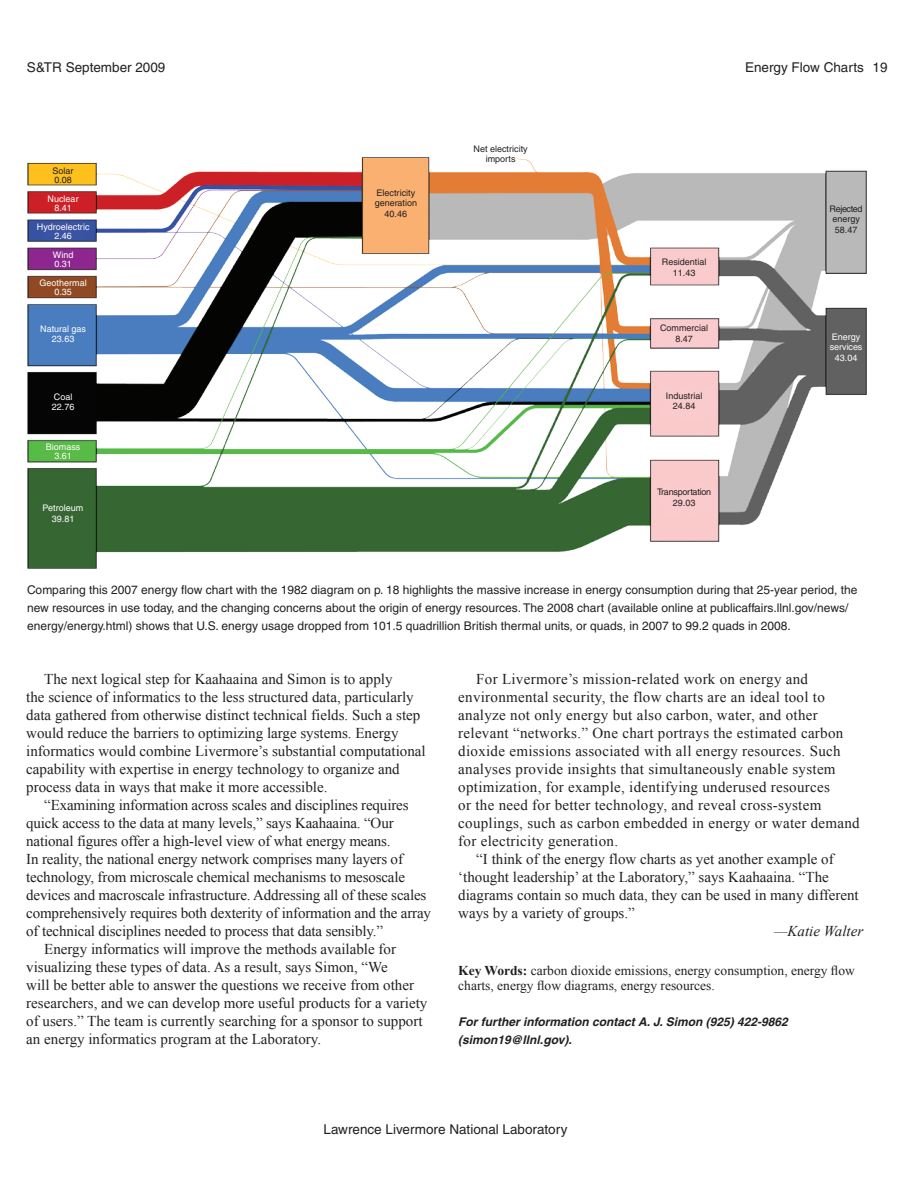
<style>
.page{position:relative;width:918px;height:1188px;background:#fff}
.page>*{position:absolute;margin:0;border:0;box-sizing:border-box;transform-origin:0 0}
.t1{font:15px/18px "Times New Roman";color:#231f20}
.t2{font:15px "Times New Roman";letter-spacing:.02em;color:#231f20}
.t3{font:italic 15px "Times New Roman";color:#231f20}
.t4{font:13.5px/15px "Times New Roman";color:#231f20}
.t5{font:13.5px "Helvetica";color:#231f20}
.t6{font:12px/18px "Helvetica";color:#231f20}
.t7{font:italic 700 12px/18px "Helvetica";color:#231f20}
.t8{font:9px/10.5px "Helvetica";color:#fff;text-align:center}
.t9{font:9px/10.5px "Helvetica";color:#231f20;text-align:center}
.t10{font:9px/10.5px "Helvetica";letter-spacing:-.02em;color:#231f20;text-align:center}
.t11{font:9px/10.5px "Helvetica";letter-spacing:-.025em;color:#231f20;text-align:center}
.s1{font-weight:700}
</style>
<div class="page">
<img style="left:27px;top:157px;width:840px;height:412px">
<p class="t5" style="left:27px;top:59px;width:140px">S&amp;TR September 2009</p>
<p class="t5" style="left:745px;top:59px;width:120px">Energy Flow Charts</p>
<p class="t5" style="left:873px;top:59px;width:17px">19</p>
<p class="t9" style="left:53px;top:166px;width:23px;line-height:9px;text-align:left">Solar<br>0.08</p>
<p class="t8" style="left:48px;top:194px;width:33px;line-height:9px">Nuclear<br>8.41</p>
<p class="t8" style="left:37px;top:223px;width:54px;line-height:9px">Hydroelectric<br>2.46</p>
<p class="t8" style="left:53px;top:251px;width:22px;line-height:9px;text-align:left">Wind<br>0.31</p>
<p class="t8" style="left:40px;top:279px;width:49px;line-height:9px">Geothermal<br>0.35</p>
<p class="t8" style="left:40px;top:323px;width:47px">Natural gas<br>23.63</p>
<p class="t8" style="left:52px;top:391px;width:24px;text-align:left">Coal<br>22.76</p>
<p class="t8" style="left:46px;top:443px;width:36px;line-height:9px">Biomass<br>3.61</p>
<p class="t8" style="left:43px;top:503px;width:42px">Petroleum<br>39.81</p>
<p class="t9" style="left:375px;top:187px;width:44px">Electricity generation<br>40.46</p>
<p class="t9" style="left:474px;top:143px;width:56px">Net electricity imports</p>
<p class="t9" style="left:662px;top:257px;width:46px">Residential<br>11.43</p>
<p class="t9" style="left:660px;top:323px;width:49px">Commercial<br>8.47</p>
<p class="t9" style="left:666px;top:390px;width:38px">Industrial<br>24.84</p>
<p class="t11" style="left:657px;top:487px;width:56px">Transportation<br>29.03</p>
<p class="t10" style="left:830px;top:203px;width:34px">Rejected energy<br>58.47</p>
<p class="t8" style="left:830px;top:331px;width:34px">Energy services<br>43.04</p>
<p class="t6" style="left:27px;top:581px;width:832px">Comparing this 2007 energy flow chart with the 1982 diagram on p. 18 highlights the massive increase in energy consumption during that 25-year period, the new resources in use today, and the changing concerns about the origin of energy resources. The 2008 chart (available online at publicaffairs.llnl.gov/news/ energy/energy.html) shows that U.S. energy usage dropped from 101.5 quadrillion British thermal units, or quads, in 2007 to 99.2 quads in 2008.</p>
<p class="t1" style="left:26px;top:670px;width:401px;text-indent:18px">The next logical step for Kaahaaina and Simon is to apply<br>the science of informatics to the less structured data, particularly data gathered from otherwise distinct technical fields. Such a step would reduce the barriers to optimizing large systems. Energy informatics would combine Livermore’s substantial computational capability with expertise in energy technology to organize and process data in ways that make it more accessible.</p>
<p class="t1" style="left:44px;top:796px;width:366px">“Examining information across scales and disciplines requires</p>
<p class="t1" style="left:26px;top:814px;width:369px">quick access to the data at many levels,” says Kaahaaina. “Our</p>
<p class="t1" style="left:26px;top:832px;width:366px">national figures offer a high-level view of what energy means.</p>
<p class="t1" style="left:26px;top:850px;width:378px">In reality, the national energy network comprises many layers of</p>
<p class="t1" style="left:26px;top:868px;width:380px">technology, from microscale chemical mechanisms to mesoscale</p>
<p class="t1" style="left:26px;top:886px;width:402px">devices and macroscale infrastructure. Addressing all of these scales</p>
<p class="t1" style="left:26px;top:904px;width:406px">comprehensively requires both dexterity of information and the array</p>
<p class="t1" style="left:26px;top:922px;width:358px">of technical disciplines needed to process that data sensibly.”</p>
<p class="t1" style="left:44px;top:940px;width:353px">Energy informatics will improve the methods available for</p>
<p class="t1" style="left:26px;top:958px;width:363px">visualizing these types of data. As a result, says Simon, “We</p>
<p class="t1" style="left:26px;top:976px;width:389px">will be better able to answer the questions we receive from other</p>
<p class="t1" style="left:26px;top:994px;width:403px">researchers, and we can develop more useful products for a variety</p>
<p class="t1" style="left:26px;top:1012px;width:398px">of users.” The team is currently searching for a sponsor to support</p>
<p class="t1" style="left:26px;top:1030px;width:296px">an energy informatics program at the Laboratory.</p>
<p class="t2" style="left:476px;top:669px;width:333px">For Livermore’s mission-related work on energy and</p>
<p class="t2" style="left:458px;top:687px;width:368px">environmental security, the flow charts are an ideal tool to</p>
<p class="t2" style="left:458px;top:705px;width:361px">analyze not only energy but also carbon, water, and other</p>
<p class="t2" style="left:458px;top:723px;width:387px">relevant “networks.” One chart portrays the estimated carbon</p>
<p class="t2" style="left:458px;top:741px;width:384px">dioxide emissions associated with all energy resources. Such</p>
<p class="t2" style="left:458px;top:759px;width:379px">analyses provide insights that simultaneously enable system</p>
<p class="t2" style="left:458px;top:777px;width:373px">optimization, for example, identifying underused resources</p>
<p class="t2" style="left:458px;top:795px;width:365px">or the need for better technology, and reveal cross-system</p>
<p class="t2" style="left:458px;top:813px;width:403px">couplings, such as carbon embedded in energy or water demand</p>
<p class="t2" style="left:458px;top:831px;width:161px">for electricity generation.</p>
<p class="t1" style="left:476px;top:850px;width:359px">“I think of the energy flow charts as yet another example of</p>
<p class="t1" style="left:458px;top:868px;width:372px">‘thought leadership’ at the Laboratory,” says Kaahaaina. “The</p>
<p class="t1" style="left:458px;top:886px;width:402px">diagrams contain so much data, they can be used in many different</p>
<p class="t1" style="left:458px;top:904px;width:178px">ways by a variety of groups.”</p>
<p class="t3" style="left:774px;top:921px;width:91px">—Katie Walter</p>
<p class="t4" style="left:458px;top:963px;width:398px"><span class="s1">Key Words:</span> carbon dioxide emissions, energy consumption, energy flow charts, energy flow diagrams, energy resources.</p>
<p class="t7" style="left:458px;top:1013px;width:331px">For further information contact A. J. Simon (925) 422-9862 (simon19@llnl.gov).</p>
<p class="t5" style="left:324px;top:1121px;width:245px">Lawrence Livermore National Laboratory</p>
</div>
